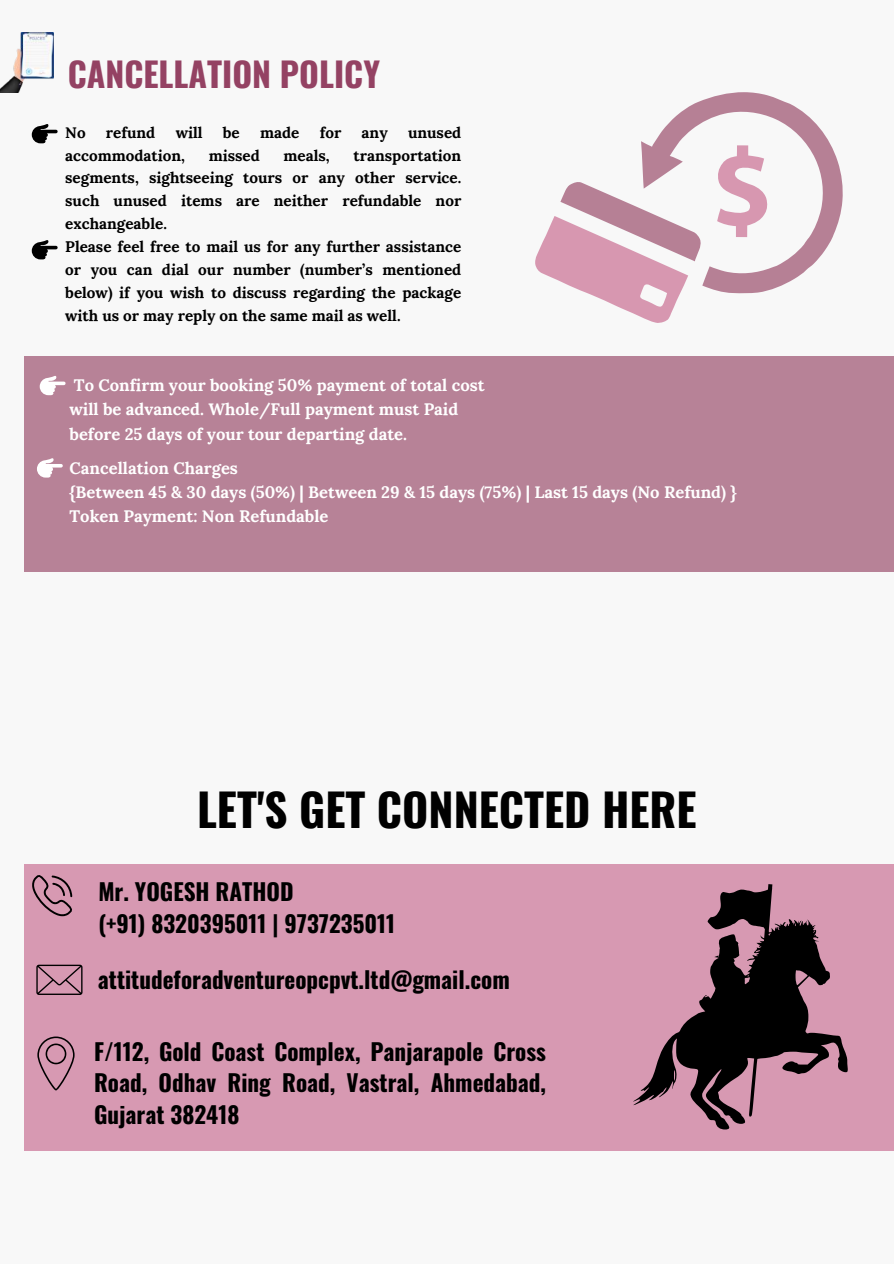
<style>
.page{position:relative;width:894px;height:1264px;background:#fff}
.page>*{position:absolute;margin:0;border:0;box-sizing:border-box;transform-origin:0 0}
.t1{font:700 44.85px "Oswald";color:#000}
.t2{font:700 33.9px "Oswald";color:#944263}
.t3{font:700 23.1px/31.5px "Oswald";color:#000}
.t4{font:700 16.65px/24.5px "Lora";color:#fff}
.t5{font:700 15.3px/23px "Lora";color:#000}
</style>
<div class="page">
<div style="left:0;top:0;width:893px;height:1263px;background:#f8f8f8"></div>
<div style="left:24px;top:356px;width:869px;height:216px;background:#b78297"></div>
<img style="left:0;top:33px;width:53px;height:59px">
<svg style="left:40px;top:376px;width:25px;height:19px"></svg>
<svg style="left:37px;top:458px;width:26px;height:19px"></svg>
<svg style="left:32px;top:124px;width:26px;height:19px"></svg>
<svg style="left:32px;top:240px;width:26px;height:19px"></svg>
<svg style="left:535px;top:92px;width:307px;height:231px"></svg>
<div style="left:24px;top:863px;width:869px;height:287px;background:#d799b2"></div>
<svg style="left:32px;top:875px;width:41px;height:41px"></svg>
<svg style="left:37px;top:1036px;width:37px;height:54px"></svg>
<svg style="left:36px;top:964px;width:46px;height:30px"></svg>
<svg style="left:633px;top:884px;width:214px;height:245px"></svg>
<h2 class="t2" style="left:68px;top:47px;width:314px">CANCELLATION POLICY</h2>
<p class="t5" style="left:65px;top:120px;width:22px">No</p>
<p class="t5" style="left:106px;top:120px;width:51px">refund</p>
<p class="t5" style="left:176px;top:120px;width:28px">will</p>
<p class="t5" style="left:223px;top:120px;width:18px">be</p>
<p class="t5" style="left:260px;top:120px;width:41px">made</p>
<p class="t5" style="left:319px;top:120px;width:23px">for</p>
<p class="t5" style="left:361px;top:120px;width:28px">any</p>
<p class="t5" style="left:408px;top:120px;width:55px">unused</p>
<p class="t5" style="left:65px;top:143px;width:121px">accommodation,</p>
<p class="t5" style="left:209px;top:143px;width:53px">missed</p>
<p class="t5" style="left:283px;top:143px;width:48px">meals,</p>
<p class="t5" style="left:65px;top:143px;width:397px;text-indent:288px">transportation segments, sightseeing tours or any other service. such unused items are neither refundable nor exchangeable.<br>Please feel free to mail us for any further assistance or you can dial our number (number’s mentioned below) if you wish to discuss regarding the package with us or may reply on the same mail as well.</p>
<p class="t4" style="left:69px;top:372px;width:416px">To Confirm your booking 50% payment of total cost will be advanced. Whole/Full payment must Paid before 25 days of your tour departing date.</p>
<p class="t4" style="left:69px;top:455px;width:668px">Cancellation Charges<br>{Between 45 &amp; 30 days (50%) | Between 29 &amp; 15 days (75%) | Last 15 days (No Refund) }<br>Token Payment: Non Refundable</p>
<h1 class="t1" style="left:197px;top:774px;width:501px">LET'S GET CONNECTED HERE</h1>
<h3 class="t3" style="left:98px;top:875px;width:298px">Mr. YOGESH RATHOD<br>(+91) 8320395011 | 9737235011</h3>
<h3 class="t3" style="left:98px;top:963px;width:413px">attitudeforadventureopcpvt.ltd@gmail.com</h3>
<h3 class="t3" style="left:94px;top:1034px;width:453px;text-align:justify">F/112, Gold Coast Complex, Panjarapole Cross Road, Odhav Ring Road, Vastral, Ahmedabad, Gujarat 382418</h3>
</div>
